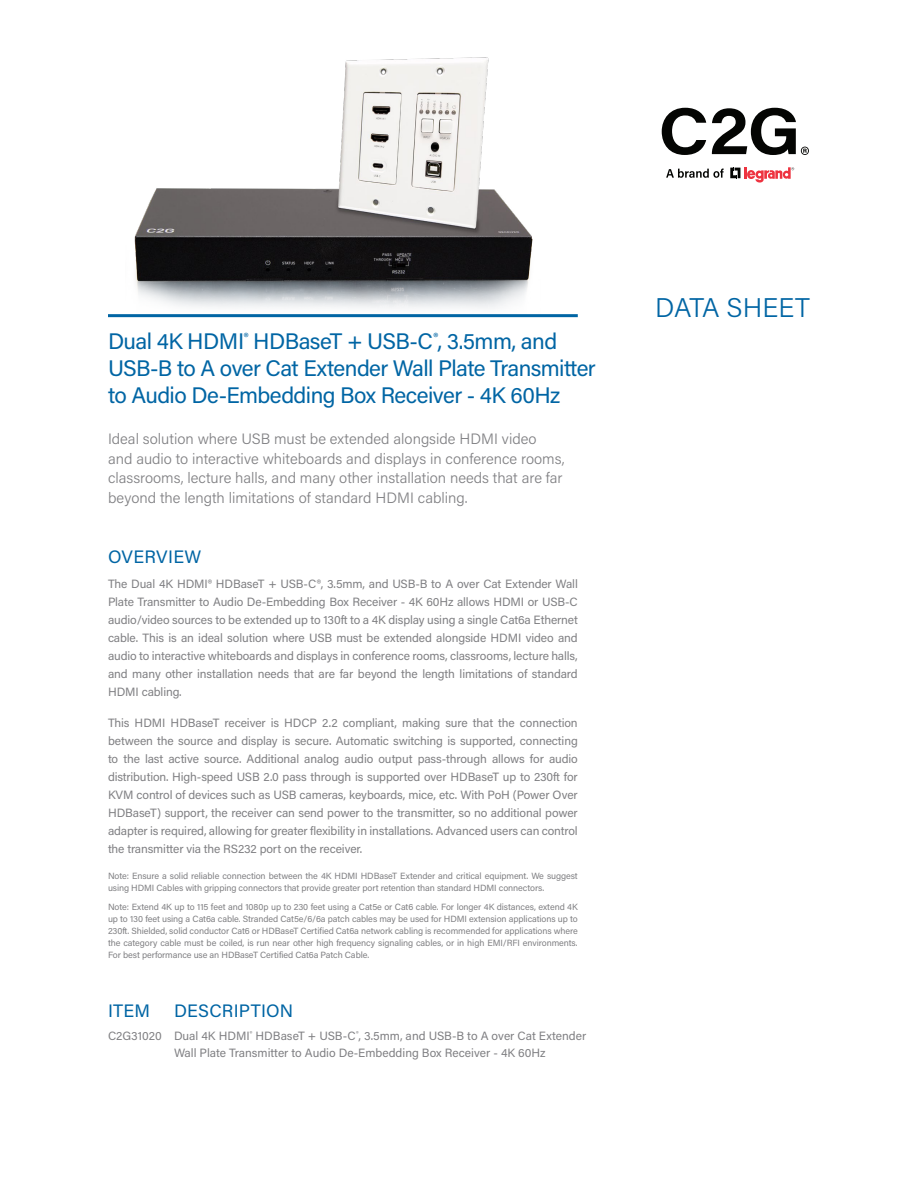
<style>
.page{position:relative;width:918px;height:1188px;background:#fff}
.page>*{position:absolute;margin:0;border:0;box-sizing:border-box;transform-origin:0 0}
.Main_Header__DATA_SH{font:300 27px "Acumin Pro";color:#0065a4}
.Product_Header{font:22.5px/27px "Acumin Pro";letter-spacing:-.025em;color:#0065a4}
.Overview-Features-It{font:18px "Acumin Pro";letter-spacing:.015em;color:#0065a4}
.Subhead{font:300 15px/19.5px "Acumin Pro";color:#808083}
.Main_Body_Copy{font:12px/18px "Acumin Pro";letter-spacing:-.01em;color:#808083;text-align:justify}
.Item_description_cop{font:12px/16.5px "Acumin Pro";color:#808083}
.Main_Body_Copy-2{font:9px/12px "Acumin Pro";letter-spacing:-.01em;color:#808083}
</style>
<div class="page">
<img style="left:134px;top:57px;width:399px;height:251px">
<hr style="left:108px;top:314px;width:470px;height:3px;background:#0065a4">
<svg style="left:730px;top:167px;width:64px;height:16px"></svg>
<svg style="left:666px;top:169px;width:58px;height:9px"></svg>
<svg style="left:662px;top:108px;width:44px;height:47px"></svg>
<svg style="left:712px;top:108px;width:97px;height:47px"></svg>
<p class="Product_Header" style="left:108px;top:327px;width:489px">Dual 4K HDMI<sup>®</sup> HDBaseT + USB-C<sup>®</sup>, 3.5mm, and<br>USB-B to A over Cat Extender Wall Plate Transmitter to Audio De-Embedding Box Receiver - 4K 60Hz</p>
<p class="Subhead" style="left:108px;top:429px;width:458px">Ideal solution where USB must be extended alongside HDMI video and audio to interactive whiteboards and displays in conference rooms, classrooms, lecture halls, and many other installation needs that are far beyond the length limitations of standard HDMI cabling.</p>
<p class="Overview-Features-It" style="left:108px;top:544px;width:95px">OVERVIEW</p>
<p class="Main_Body_Copy" style="left:108px;top:574px;width:471px">The Dual 4K HDMI® HDBaseT + USB-C®, 3.5mm, and USB-B to A over Cat Extender Wall Plate Transmitter to Audio De-Embedding Box Receiver - 4K 60Hz allows HDMI or USB-C audio/video sources to be extended up to 130ft to a 4K display using a single Cat6a Ethernet cable. This is an ideal solution where USB must be extended alongside HDMI video and audio to interactive whiteboards and displays in conference rooms, classrooms, lecture halls, and many other installation needs that are far beyond the length limitations of standard HDMI cabling.</p>
<p class="Main_Body_Copy" style="left:108px;top:714px;width:471px">This HDMI HDBaseT receiver is HDCP 2.2 compliant, making sure that the connection between the source and display is secure. Automatic switching is supported, connecting to the last active source. Additional analog audio output pass-through allows for audio distribution. High-speed USB 2.0 pass through is supported over HDBaseT up to 230ft for KVM control of devices such as USB cameras, keyboards, mice, etc. With PoH (Power Over HDBaseT) support, the receiver can send power to the transmitter, so no additional power adapter is required, allowing for greater flexibility in installations. Advanced users can control the transmitter via the RS232 port on the receiver.</p>
<p class="Main_Body_Copy-2" style="left:108px;top:869px;width:471px">Note: Ensure a solid reliable connection between the 4K HDMI HDBaseT Extender and critical equipment. We suggest using HDMI Cables with gripping connectors that provide greater port retention than standard HDMI connectors.</p>
<p class="Main_Body_Copy-2" style="left:108px;top:900px;width:471px;text-align:justify">Note: Extend 4K up to 115 feet and 1080p up to 230 feet using a Cat5e or Cat6 cable. For longer 4K distances, extend 4K up to 130 feet using a Cat6a cable. Stranded Cat5e/6/6a patch cables may be used for HDMI extension applications up to 230ft. Shielded, solid conductor Cat6 or HDBaseT Certified Cat6a network cabling is recommended for applications where the category cable must be coiled, is run near other high frequency signaling cables, or in high EMI/RFI environments.<br>For best performance use an HDBaseT Certified Cat6a Patch Cable.</p>
<p class="Overview-Features-It" style="left:108px;top:998px;width:44px">ITEM</p>
<p class="Overview-Features-It" style="left:174px;top:998px;width:121px">DESCRIPTION</p>
<p class="Item_description_cop" style="left:174px;top:1027px;width:414px;text-indent:-66px">C2G31020 Dual 4K HDMI<sup>®</sup> HDBaseT + USB-C<sup>®</sup>, 3.5mm, and USB-B to A over Cat Extender<br>Wall Plate Transmitter to Audio De-Embedding Box Receiver - 4K 60Hz</p>
<p class="Main_Header__DATA_SH" style="left:655px;top:289px;width:156px">DATA SHEET</p>
</div>
